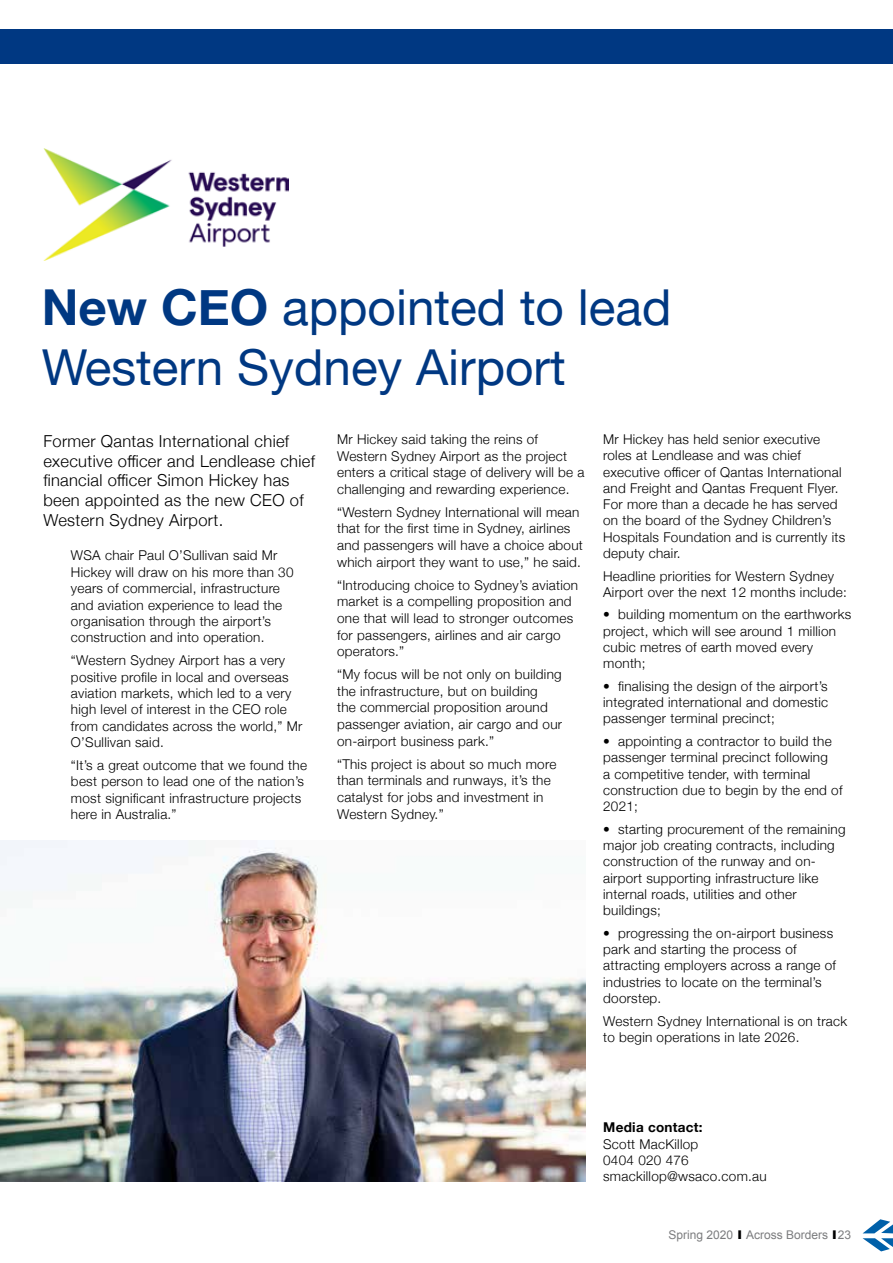
<style>
.page{position:relative;width:893px;height:1263px;background:#fff}
.page>*{position:absolute;margin:0;border:0;box-sizing:border-box;transform-origin:0 0}
.t1{font:49.5px/59.4px "Helvetica Neue";color:#003882}
.t2{font:300 16.5px/19.8px "Helvetica Neue";letter-spacing:.02em;color:#000}
.t3{font:300 13.5px/16.2px "Helvetica Neue";letter-spacing:.02em;color:#000}
.t4{font:700 13.5px "Helvetica Neue";letter-spacing:.02em;color:#000}
.t5{font:12px "Arial";color:#7b7c7e}
.s1{font-weight:700}
.s2{font-weight:900;color:#000}
</style>
<div class="page">
<svg style="left:863px;top:1219px;width:30px;height:32px"></svg>
<div style="left:0;top:30px;width:893px;height:34px;background:#003882"></div>
<img style="left:0;top:841px;width:585px;height:340px">
<img style="left:43px;top:148px;width:246px;height:113px">
<h1 class="t1" style="left:42px;top:281px;width:631px"><span class="s1">New CEO</span> appointed to lead<br>Western Sydney Airport</h1>
<p class="t2" style="left:43px;top:430px;width:273px">Former Qantas International chief executive officer and Lendlease chief financial officer Simon Hickey has been appointed as the new CEO of Western Sydney Airport.</p>
<p class="t3" style="left:337px;top:430px;width:249px;line-height:16.6px">Mr Hickey said taking the reins of Western Sydney Airport as the project enters a critical stage of delivery will be a challenging and rewarding experience.</p>
<p class="t3" style="left:337px;top:503px;width:247px;line-height:16.6px">“Western Sydney International will mean that for the first time in Sydney, airlines and passengers will have a choice about which airport they want to use,” he said.</p>
<p class="t3" style="left:337px;top:576px;width:243px;line-height:16.6px">“Introducing choice to Sydney’s aviation market is a compelling proposition and one that will lead to stronger outcomes for passengers, airlines and air cargo operators.”</p>
<p class="t3" style="left:337px;top:665px;width:227px;line-height:16.6px">“My focus will be not only on building the infrastructure, but on building<br>the commercial proposition around passenger aviation, air cargo and our on-airport business park.”</p>
<p class="t3" style="left:337px;top:754px;width:221px;line-height:16.6px">“This project is about so much more than terminals and runways, it’s the catalyst for jobs and investment in<br>Western Sydney.”</p>
<p class="t3" style="left:603px;top:430px;width:244px">Mr Hickey has held senior executive roles at Lendlease and was chief executive officer of Qantas International and Freight and Qantas Frequent Flyer.<br>For more than a decade he has served on the board of the Sydney Children’s Hospitals Foundation and is currently its deputy chair.</p>
<p class="t3" style="left:603px;top:567px;width:245px">Headline priorities for Western Sydney<br>Airport over the next 12 months include:</p>
<p class="t3" style="left:603px;top:606px;width:250px">• building momentum on the earthworks project, which will see around 1 million cubic metres of earth moved every month;</p>
<p class="t3" style="left:603px;top:677px;width:227px;text-align:justify">• finalising the design of the airport’s integrated international and domestic passenger terminal precinct;</p>
<p class="t3" style="left:603px;top:732px;width:241px">• appointing a contractor to build the passenger terminal precinct following<br>a competitive tender, with terminal construction due to begin by the end of<br>2021;</p>
<p class="t3" style="left:603px;top:820px;width:244px">• starting procurement of the remaining major job creating contracts, including construction of the runway and on&shy;airport supporting infrastructure like internal roads, utilities and other buildings;</p>
<p class="t3" style="left:603px;top:924px;width:234px">• progressing the on-airport business park and starting the process of attracting employers across a range of industries to locate on the terminal’s doorstep.</p>
<p class="t3" style="left:603px;top:1012px;width:246px">Western Sydney International is on track to begin operations in late 2026.</p>
<p class="t3" style="left:71px;top:546px;width:224px">WSA chair Paul O’Sullivan said Mr Hickey will draw on his more than 30 years of commercial, infrastructure and aviation experience to lead the organisation through the airport’s construction and into operation.</p>
<p class="t3" style="left:71px;top:651px;width:233px">“Western Sydney Airport has a very positive profile in local and overseas aviation markets, which led to a very high level of interest in the CEO role from candidates across the world,” Mr O’Sullivan said.</p>
<p class="t3" style="left:71px;top:756px;width:238px">“It’s a great outcome that we found the best person to lead one of the nation’s most significant infrastructure projects here in Australia.”</p>
<p class="t4" style="left:603px;top:1117px;width:101px">Media contact:</p>
<p class="t3" style="left:603px;top:1135px;width:165px">Scott MacKillop<br>0404 020 476 smackillop@wsaco.com.au</p>
<p class="t5" style="left:669px;top:1227px;width:184px">Spring 2020 <span class="s2">I</span> Across Borders <span class="s2">I</span>23</p>
</div>
